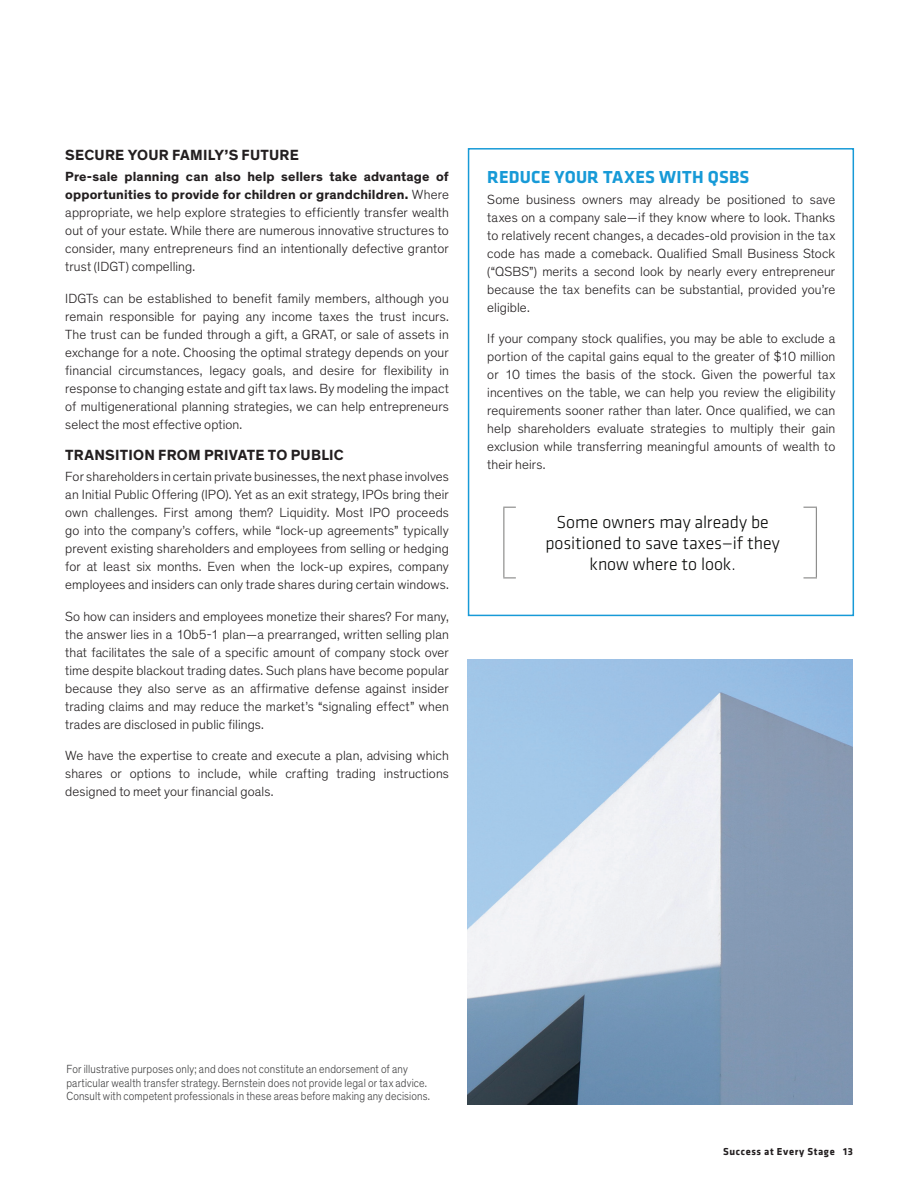
<style>
.page{position:relative;width:918px;height:1188px;background:#fff}
.page>*{position:absolute;margin:0;border:0;box-sizing:border-box;transform-origin:0 0}
.t1{font:300 18px/21px "Klavika";letter-spacing:-.005em;color:#040503;text-align:center}
.t2{font:700 18px "Klavika";letter-spacing:.01em;color:#179ad7}
.t3{font:700 15px "Theinhardt";letter-spacing:.015em;color:#231f20}
.t4{font:300 13.5px/18px "Theinhardt";letter-spacing:.01em;color:#231f20;text-align:justify}
.t5{font:300 12px/13.5px "Theinhardt";letter-spacing:.015em;color:#3e3e3f;scale:.9 1}
.t6{font:700 10.5px "Klavika";letter-spacing:.06em;color:#231f20}
.s1{font-weight:700}
</style>
<div class="page">
<svg style="left:503px;top:507px;width:13px;height:1px"></svg>
<hr style="left:503px;top:508px;width:1px;height:69px;background:#8e8e8d">
<svg style="left:503px;top:577px;width:13px;height:1px"></svg>
<svg style="left:803px;top:507px;width:14px;height:1px"></svg>
<hr style="left:816px;top:508px;width:1px;height:69px;background:#8e8e8d">
<svg style="left:803px;top:577px;width:14px;height:1px"></svg>
<div style="left:468px;top:148px;width:386px;height:468px;border:2px solid #179ad7"></div>
<img style="left:468px;top:660px;width:385px;height:444px">
<p class="t3" style="left:65px;top:146px;width:235px">SECURE YOUR FAMILY’S FUTURE</p>
<p class="t4" style="left:65px;top:168px;width:385px"><span class="s1">Pre-sale planning can also help sellers take advantage of opportunities to provide for children or grandchildren.</span> Where appropriate, we help explore strategies to efficiently transfer wealth out of your estate. While there are numerous innovative structures to consider, many entrepreneurs find an intentionally defective grantor trust (IDGT) compelling.</p>
<p class="t4" style="left:65px;top:289px;width:385px">IDGTs can be established to benefit family members, although you remain responsible for paying any income taxes the trust incurs.<br>The trust can be funded through a gift, a GRAT, or sale of assets in exchange for a note. Choosing the optimal strategy depends on your financial circumstances, legacy goals, and desire for flexibility in response to changing estate and gift tax laws. By modeling the impact of multigenerational planning strategies, we can help entrepreneurs select the most effective option.</p>
<p class="t3" style="left:65px;top:446px;width:280px">TRANSITION FROM PRIVATE TO PUBLIC</p>
<p class="t4" style="left:65px;top:468px;width:385px">For shareholders in certain private businesses, the next phase involves an Initial Public Offering (IPO). Yet as an exit strategy, IPOs bring their own challenges. First among them? Liquidity. Most IPO proceeds go into the company’s coffers, while “lock-up agreements” typically prevent existing shareholders and employees from selling or hedging for at least six months. Even when the lock-up expires, company employees and insiders can only trade shares during certain windows.</p>
<p class="t4" style="left:65px;top:607px;width:385px">So how can insiders and employees monetize their shares? For many, the answer lies in a 10b5-1 plan—a prearranged, written selling plan that facilitates the sale of a specific amount of company stock over time despite blackout trading dates. Such plans have become popular because they also serve as an affirmative defense against insider trading claims and may reduce the market’s “signaling effect” when trades are disclosed in public filings.</p>
<p class="t4" style="left:65px;top:747px;width:385px">We have the expertise to create and execute a plan, advising which shares or options to include, while crafting trading instructions designed to meet your financial goals.</p>
<h1 class="t2" style="left:487px;top:164px;width:264px">REDUCE YOUR TAXES WITH QSBS</h1>
<p class="t4" style="left:487px;top:190px;width:350px">Some business owners may already be positioned to save taxes on a company sale—if they know where to look. Thanks to relatively recent changes, a decades-old provision in the tax code has made a comeback. Qualified Small Business Stock (“QSBS”) merits a second look by nearly every entrepreneur because the tax benefits can be substantial, provided you’re eligible.</p>
<p class="t4" style="left:487px;top:330px;width:350px">If your company stock qualifies, you may be able to exclude a portion of the capital gains equal to the greater of $10 million or 10 times the basis of the stock. Given the powerful tax incentives on the table, we can help you review the eligibility requirements sooner rather than later. Once qualified, we can help shareholders evaluate strategies to multiply their gain exclusion while transferring meaningful amounts of wealth to their heirs.</p>
<h1 class="t1" style="left:545px;top:512px;width:236px">Some owners may already be positioned to save taxes—if they know where to look.</h1>
<p class="t5" style="left:66px;top:1063px;width:406px">For illustrative purposes only; and does not constitute an endorsement of any particular wealth transfer strategy. Bernstein does not provide legal or tax advice.<br>Consult with competent professionals in these areas before making any decisions.</p>
<p class="t6" style="left:723px;top:1144px;width:131px">Success at Every Stage 13</p>
</div>
